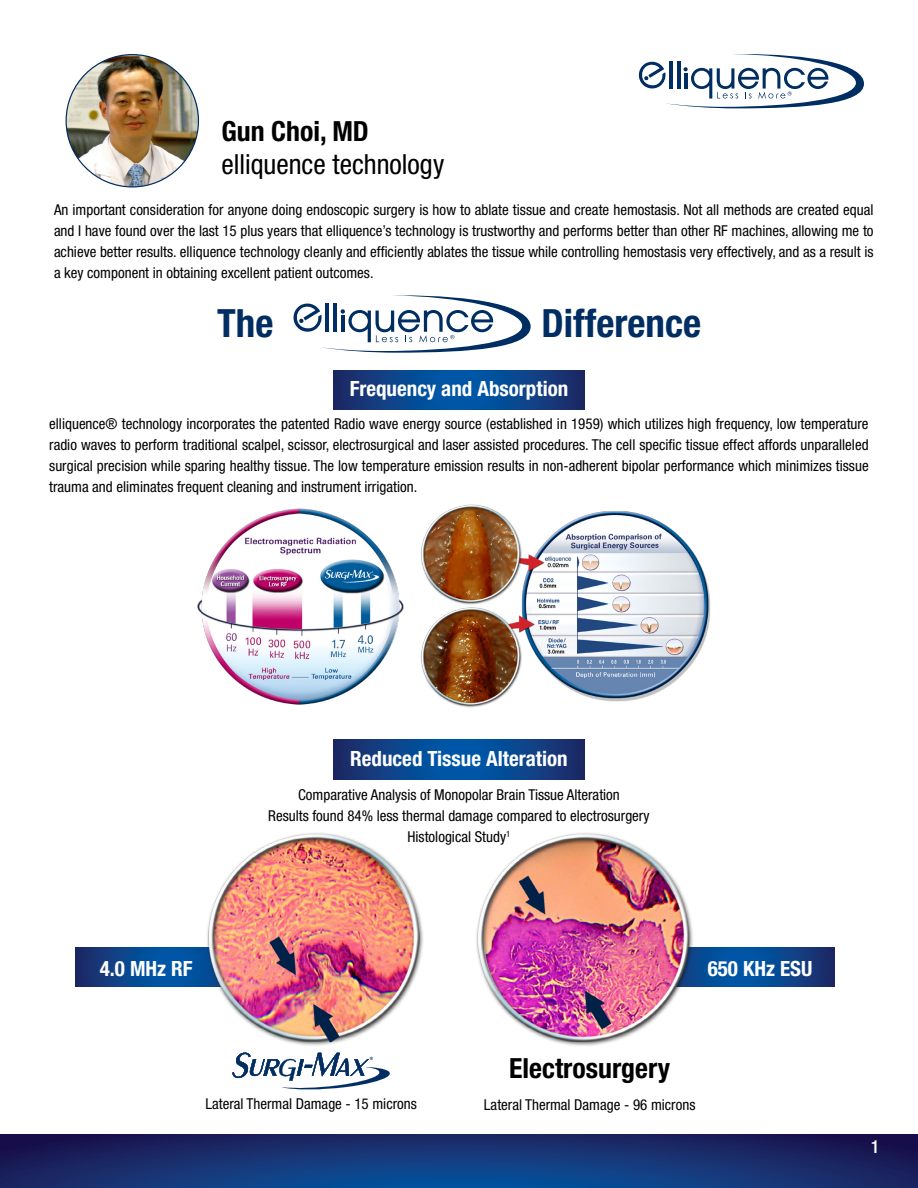
<style>
.page{position:relative;width:918px;height:1188px;background:#fff}
.page>*{position:absolute;margin:0;border:0;box-sizing:border-box;transform-origin:0 0}
.t1{font:700 condensed 39px "Helvetica Neue LT Std";color:#002d62}
.t2{font:700 condensed 27.75px "Helvetica Neue LT Std";color:#000}
.t3{font:condensed 27.75px "Helvetica Neue LT Std";color:#000}
.t4{font:700 condensed 21px "Helvetica Neue LT Std";color:#fff}
.t5{font:500 condensed 18px "Helvetica Neue LT Std";color:#fff}
.t6{font:condensed 15px/21px "Helvetica Neue LT Std";color:#000;text-align:justify}
.t7{font:700 4.5px "Helvetica";color:#002d62}
</style>
<div class="page">
<svg style="left:638px;top:54px;width:226px;height:54px"></svg>
<hr style="left:669px;top:61px;width:4px;height:28px;background:#002d62">
<hr style="left:677px;top:61px;width:3px;height:28px;background:#002d62">
<hr style="left:684px;top:73px;width:3px;height:16px;background:#002d62">
<svg style="left:0;top:1134px;width:918px;height:54px;background:#152f6f"></svg>
<svg style="left:75px;top:948px;width:115px;height:39px;background:#0a468e"></svg>
<svg style="left:710px;top:948px;width:124px;height:39px;background:#09478f"></svg>
<svg style="left:333px;top:740px;width:252px;height:39px;background:#0c438a"></svg>
<svg style="left:333px;top:370px;width:252px;height:39px;background:#0c438a"></svg>
<img style="left:190px;top:833px;width:520px;height:220px">
<img style="left:66px;top:55px;width:132px;height:132px;border-radius:66px">
<svg style="left:294px;top:295px;width:237px;height:58px"></svg>
<hr style="left:326px;top:303px;width:3px;height:29px;background:#002d62">
<hr style="left:334px;top:303px;width:3px;height:29px;background:#002d62">
<hr style="left:341px;top:315px;width:3px;height:17px;background:#002d62">
<svg style="left:232px;top:1053px;width:158px;height:37px"></svg>
<img style="left:197px;top:504px;width:514px;height:204px">
<h2 class="t2" style="left:221px;top:114px;width:149px">Gun Choi, MD</h2>
<h2 class="t3" style="left:221px;top:148px;width:225px">elliquence technology</h2>
<p class="t6" style="left:54px;top:199px;width:821px">An important consideration for anyone doing endoscopic surgery is how to ablate tissue and create hemostasis. Not all methods are created equal and I have found over the last 15 plus years that elliquence’s technology is trustworthy and performs better than other RF machines, allowing me to achieve better results. elliquence technology cleanly and efficiently ablates the tissue while controlling hemostasis very effectively, and as a result is a key component in obtaining excellent patient outcomes.</p>
<h1 class="t1" style="left:217px;top:299px;width:58px">The</h1>
<h1 class="t1" style="left:542px;top:299px;width:161px">Difference</h1>
<h3 class="t4" style="left:350px;top:376px;width:220px">Frequency and Absorption</h3>
<p class="t6" style="left:49px;top:413px;width:821px">elliquence® technology incorporates the patented Radio wave energy source (established in 1959) which utilizes high frequency, low temperature radio waves to perform traditional scalpel, scissor, electrosurgical and laser assisted procedures. The cell specific tissue effect affords unparalleled surgical precision while sparing healthy tissue. The low temperature emission results in non-adherent bipolar performance which minimizes tissue trauma and eliminates frequent cleaning and instrument irrigation.</p>
<h3 class="t4" style="left:350px;top:746px;width:219px">Reduced Tissue Alteration</h3>
<p class="t6" style="left:268px;top:784px;width:383px;text-align:center">Comparative Analysis of Monopolar Brain Tissue Alteration<br>Results found 84% less thermal damage compared to electrosurgery<br>Histological Study<sup>1</sup></p>
<h3 class="t4" style="left:100px;top:956px;width:94px">4.0 MHz RF</h3>
<h3 class="t4" style="left:708px;top:956px;width:106px">650 KHz ESU</h3>
<p class="t7" style="left:370px;top:1055px;width:5px">®</p>
<p class="t6" style="left:205px;top:1093px;width:213px">Lateral Thermal Damage - 15 microns</p>
<h2 class="t2" style="left:509px;top:1052px;width:162px">Electrosurgery</h2>
<p class="t6" style="left:484px;top:1094px;width:213px">Lateral Thermal Damage - 96 microns</p>
<p class="t5" style="left:871px;top:1136px;width:10px">1</p>
</div>
